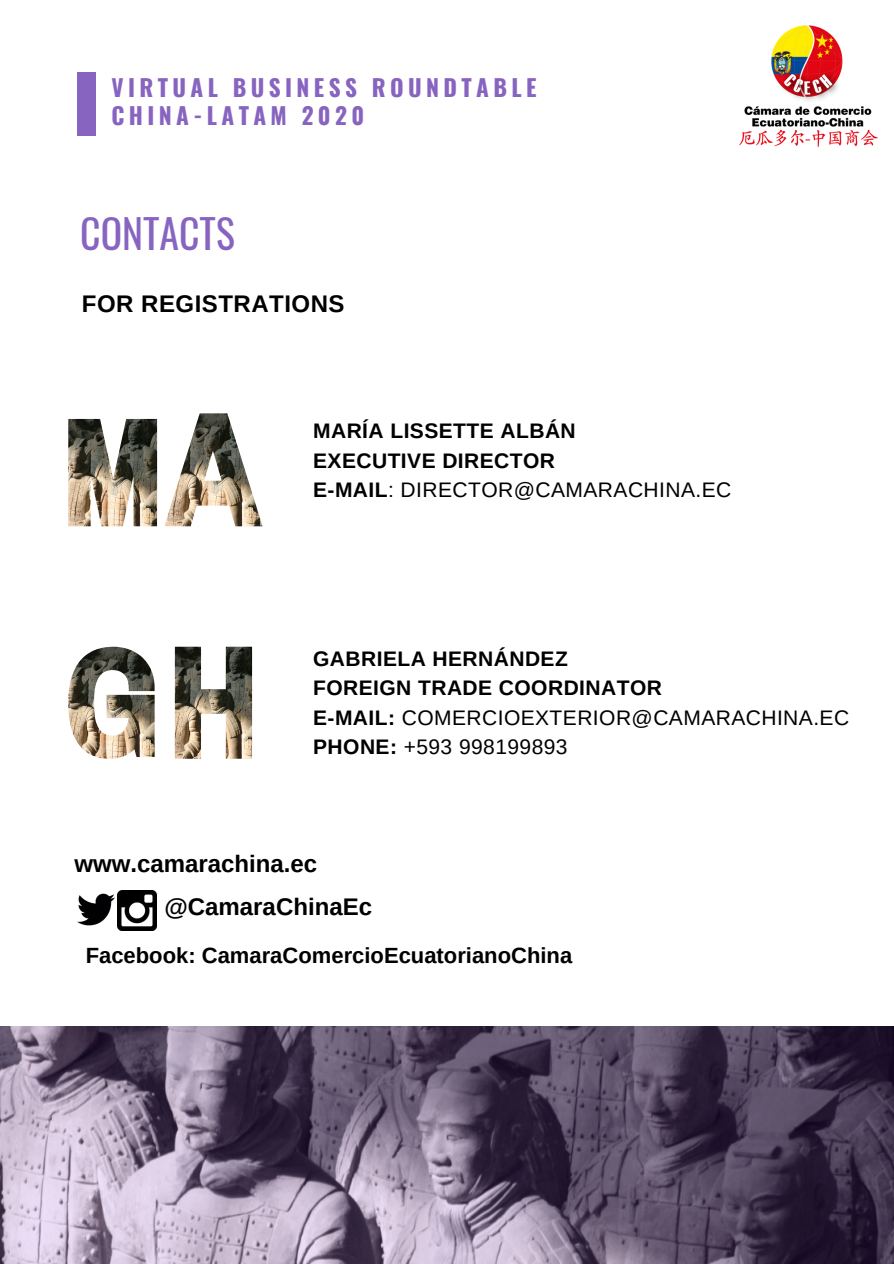
<style>
.page{position:relative;width:894px;height:1264px;background:#fff}
.page>*{position:absolute;margin:0;border:0;box-sizing:border-box;transform-origin:0 0}
.t1{font:39.75px "Oswald";color:#8864c1}
.t2{font:700 24px "Arimo";color:#000}
.t3{font:700 24px "Arimo";letter-spacing:.02em;color:#000}
.t4{font:700 23.25px/28.2px "Oswald";letter-spacing:.19em;color:#8864c1}
.t5{font:700 22.05px "Arimo";color:#000}
.t6{font:700 21px/29.2px "Arimo";letter-spacing:.02em;color:#000}
.s1{font-weight:400}
</style>
<div class="page">
<div style="left:77px;top:72px;width:18px;height:63px;background:#8864c1"></div>
<img style="left:0;top:1026px;width:893px;height:237px">
<img style="left:739px;top:25px;width:139px;height:123px">
<img style="left:68px;top:646px;width:87px;height:112px">
<img style="left:175px;top:646px;width:77px;height:112px">
<img style="left:68px;top:419px;width:89px;height:107px">
<img style="left:164px;top:413px;width:98px;height:113px">
<img style="left:77px;top:893px;width:38px;height:33px">
<img style="left:117px;top:890px;width:40px;height:40px">
<p class="t4" style="left:111px;top:72px;width:426px">VIRTUAL BUSINESS ROUNDTABLE<br>CHINA-LATAM 2020</p>
<h1 class="t1" style="left:80px;top:202px;width:156px">CONTACTS</h1>
<p class="t3" style="left:82px;top:290px;width:264px">FOR REGISTRATIONS</p>
<p class="t6" style="left:313px;top:416px;width:419px">MARÍA LISSETTE ALBÁN<br>EXECUTIVE DIRECTOR<br>E-MAIL<span class="s1">: DIRECTOR@CAMARACHINA.EC</span></p>
<p class="t6" style="left:313px;top:644px;width:537px">GABRIELA HERNÁNDEZ<br>FOREIGN TRADE COORDINATOR<br>E-MAIL: <span class="s1">COMERCIOEXTERIOR@CAMARACHINA.EC<br></span>PHONE: <span class="s1">+593 998199893</span></p>
<p class="t2" style="left:75px;top:849px;width:244px">www.camarachina.ec</p>
<p class="t2" style="left:164px;top:893px;width:209px">@CamaraChinaEc</p>
<p class="t5" style="left:86px;top:942px;width:488px">Facebook: CamaraComercioEcuatorianoChina</p>
</div>
